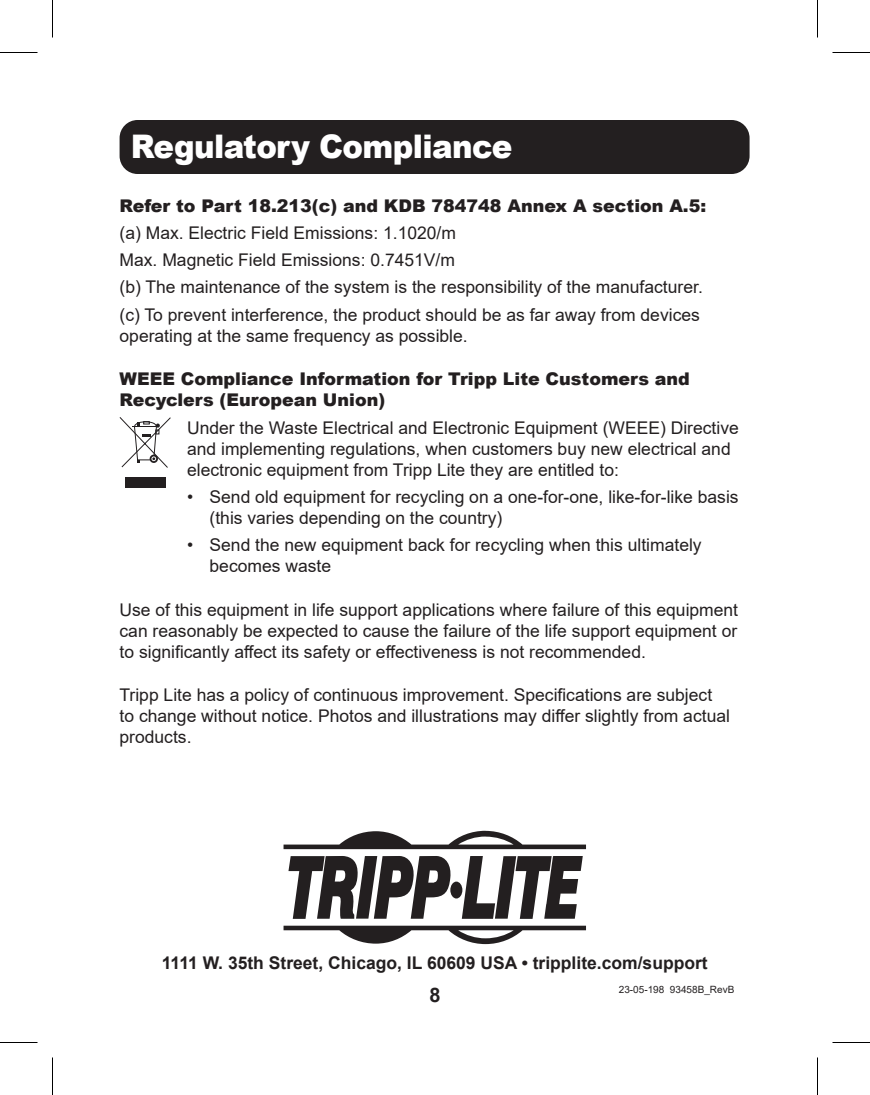
<style>
.page{position:relative;width:870px;height:1095px;background:#fff}
.page>*{position:absolute;margin:0;border:0;box-sizing:border-box;transform-origin:0 0}
.Page_Header_-_Black{font:900 32.5px "Arial";letter-spacing:-.02em;color:#fff;scale:.95 1}
.t1{font:700 20px "Arial";color:#231f20}
.Bullet_Copy_9pt{font:17.5px/21px "Arial";color:#231f20}
.Bullet_Copy_9pt-2{font:900 17.5px/21px "Arial";color:#231f20}
.t2{font:700 17.5px "Arial";color:#231f20}
.t3{font:10px "Arial";color:#231f20}
</style>
<div class="page">
<div style="left:450px;top:882px;width:12px;height:17px;background:#231f20;border-radius:50%"></div>
<svg style="left:288px;top:856px;width:164px;height:63px"></svg>
<svg style="left:462px;top:856px;width:121px;height:63px"></svg>
<svg style="left:284px;top:831px;width:302px;height:18px"></svg>
<svg style="left:284px;top:926px;width:302px;height:18px"></svg>
<div style="left:120px;top:120px;width:630px;height:54px;background:#231f20;border-radius:18px"></div>
<div style="left:125px;top:478px;width:41px;height:10px;background:#231f20"></div>
<svg style="left:119px;top:417px;width:52px;height:51px"></svg>
<hr style="left:0;top:52px;width:38px;height:1px;background:#000">
<hr style="left:832px;top:52px;width:38px;height:1px;background:#000">
<hr style="left:0;top:1042px;width:38px;height:1px;background:#000">
<hr style="left:832px;top:1042px;width:38px;height:1px;background:#000">
<hr style="left:52px;top:0;width:1px;height:38px;background:#000">
<hr style="left:52px;top:1058px;width:1px;height:37px;background:#000">
<hr style="left:817px;top:0;width:1px;height:38px;background:#000">
<hr style="left:817px;top:1058px;width:1px;height:37px;background:#000">
<p class="Page_Header_-_Black" style="left:131px;top:123px;width:403px">Regulatory Compliance</p>
<p class="Bullet_Copy_9pt-2" style="left:120px;top:194px;width:588px">Refer to Part 18.213(c) and KDB 784748 Annex A section A.5:</p>
<p class="Bullet_Copy_9pt" style="left:120px;top:222px;width:338px">(a) Max. Electric Field Emissions: 1.1020/m</p>
<p class="Bullet_Copy_9pt" style="left:120px;top:249px;width:337px">Max. Magnetic Field Emissions: 0.7451V/m</p>
<p class="Bullet_Copy_9pt" style="left:120px;top:277px;width:585px">(b) The maintenance of the system is the responsibility of the manufacturer.</p>
<p class="Bullet_Copy_9pt" style="left:120px;top:304px;width:582px">(c) To prevent interference, the product should be as far away from devices operating at the same frequency as possible.</p>
<p class="Bullet_Copy_9pt-2" style="left:120px;top:368px;width:572px">WEEE Compliance Information for Tripp Lite Customers and<br>Recyclers (European Union)</p>
<p class="Bullet_Copy_9pt" style="left:187px;top:417px;width:553px">Under the Waste Electrical and Electronic Equipment (WEEE) Directive and implementing regulations, when customers buy new electrical and electronic equipment from Tripp Lite they are entitled to:</p>
<p class="Bullet_Copy_9pt" style="left:210px;top:486px;width:531px;text-indent:-22px">• Send old equipment for recycling on a one-for-one, like-for-like basis (this varies depending on the country)</p>
<p class="Bullet_Copy_9pt" style="left:210px;top:534px;width:494px;text-indent:-22px">• Send the new equipment back for recycling when this ultimately becomes waste</p>
<p class="Bullet_Copy_9pt" style="left:120px;top:599px;width:620px;text-align:justify">Use of this equipment in life support applications where failure of this equipment can reasonably be expected to cause the failure of the life support equipment or to significantly affect its safety or effectiveness is not recommended.</p>
<p class="Bullet_Copy_9pt" style="left:120px;top:684px;width:612px">Tripp Lite has a policy of continuous improvement. Specifications are subject to change without notice. Photos and illustrations may differ slightly from actual products.</p>
<p class="t2" style="left:162px;top:950px;width:547px">1111 W. 35th Street, Chicago, IL 60609 USA • tripplite.com/support</p>
<p class="t3" style="left:619px;top:983px;width:117px">23-05-198 93458B_RevB</p>
<p class="t1" style="left:429px;top:981px;width:13px">8</p>
</div>
